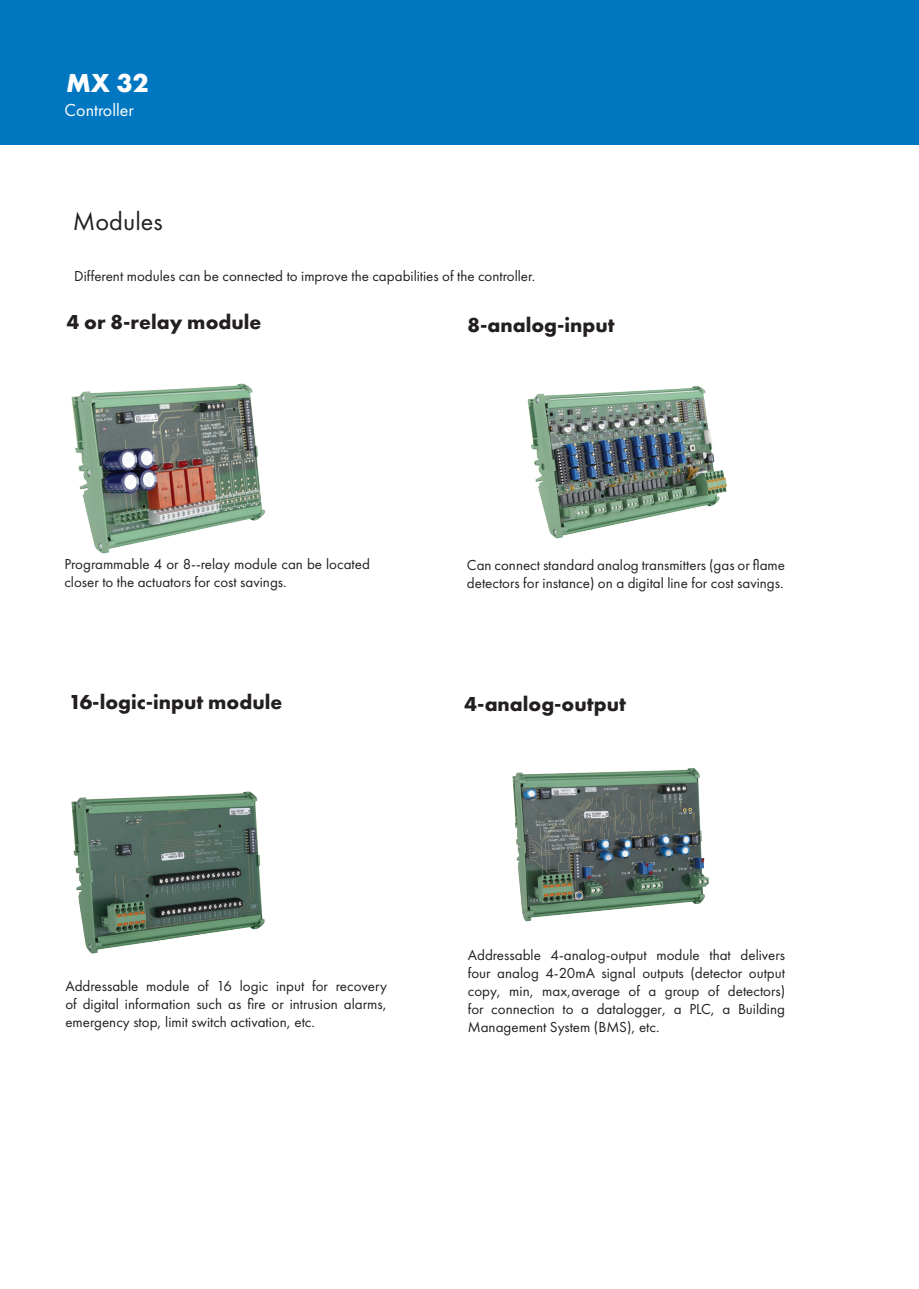
<style>
.page{position:relative;width:919px;height:1289px;background:#fff}
.page>*{position:absolute;margin:0;border:0;box-sizing:border-box;transform-origin:0 0}
.t1{font:700 27px "Futura PT";color:#fff}
.t2{font:26.25px "Futura PT";color:#231f20}
.t3{font:700 21px "Futura PT";color:#231f20}
.t4{font:18px "Futura PT";color:#fff}
.t5{font:15px/18px "Futura PT";color:#231f20;text-align:justify}
</style>
<div class="page">
<div style="left:0;top:0;width:918px;height:144px;background:#0077c0"></div>
<img style="left:71px;top:383px;width:194px;height:171px">
<img style="left:71px;top:791px;width:194px;height:163px">
<img style="left:527px;top:385px;width:200px;height:154px">
<img style="left:512px;top:768px;width:197px;height:154px">
<h1 class="t1" style="left:66px;top:65px;width:84px">MX 32</h1>
<p class="t4" style="left:65px;top:100px;width:71px">Controller</p>
<h2 class="t2" style="left:73px;top:206px;width:91px">Modules</h2>
<p class="t5" style="left:74px;top:267px;width:462px">Different modules can be connected to improve the capabilities of the controller.</p>
<h3 class="t3" style="left:67px;top:308px;width:196px">4 or 8-relay module</h3>
<h3 class="t3" style="left:467px;top:311px;width:149px">8-analog-input</h3>
<p class="t5" style="left:64px;top:555px;width:307px">Programmable 4 or 8--relay module can be located closer to the actuators for cost savings.</p>
<p class="t5" style="left:467px;top:555px;width:319px">Can connect standard analog transmitters (gas or flame detectors for instance) on a digital line for cost savings.</p>
<h3 class="t3" style="left:69px;top:689px;width:215px">16-logic-input module</h3>
<h3 class="t3" style="left:464px;top:690px;width:163px">4-analog-output</h3>
<p class="t5" style="left:65px;top:976px;width:323px">Addressable module of 16 logic input for recovery of digital information such as fire or intrusion alarms, emergency stop, limit switch activation, etc.</p>
<p class="t5" style="left:467px;top:946px;width:319px">Addressable 4-analog-output module that delivers four analog 4-20mA signal outputs (detector output copy, min, max,average of a group of detectors) for connection to a datalogger, a PLC, a Building Management System (BMS), etc.</p>
</div>
